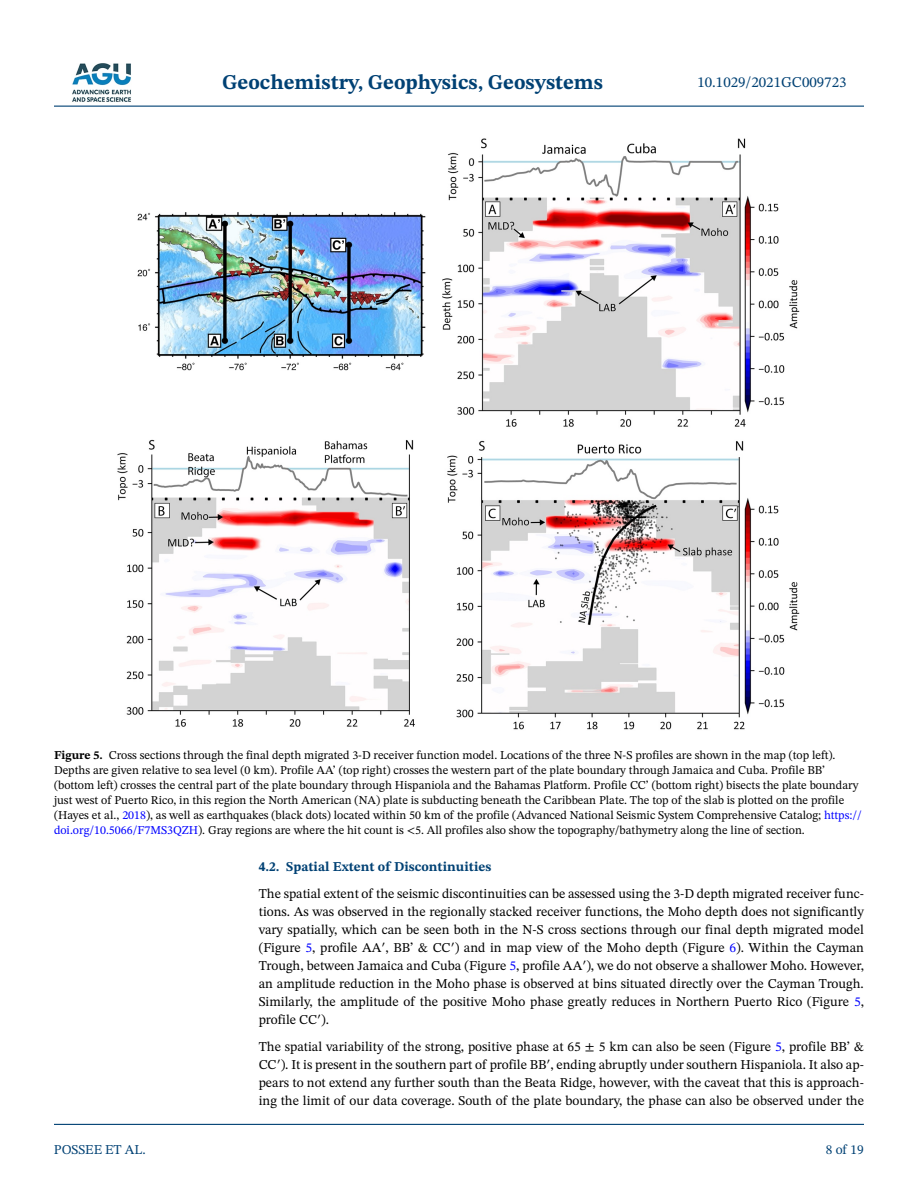
<style>
.page{position:relative;width:918px;height:1188px;background:#fff}
.page>*{position:absolute;margin:0;border:0;box-sizing:border-box;transform-origin:0 0}
.t1{font:700 21px "STIX Two Text";color:#004174}
.t2{font:15px "STIX Two Text";color:#004174}
.t3{font:13.5px/18px "STIX Two Text";color:#000;text-align:justify}
.t4{font:700 13.5px "STIX Two Text";color:#004174}
.t5{font:13.5px "STIX Two Text";color:#004174}
.t6{font:12px/15px "STIX Two Text";color:#000}
.s1{font-weight:700}
.s2{color:#00f}
.s3{font-style:italic}
</style>
<div class="page">
<hr style="left:54px;top:106px;width:810px;height:1px;background:#004174">
<hr style="left:54px;top:1124px;width:810px;height:1px;background:#004174">
<img style="left:72px;top:63px;width:59px;height:39px">
<img style="left:117px;top:138px;width:683px;height:592px">
<h1 class="t1" style="left:222px;top:67px;width:382px">Geochemistry, Geophysics, Geosystems</h1>
<p class="t2" style="left:697px;top:72px;width:151px">10.1029/2021GC009723</p>
<p class="t6" style="left:54px;top:748px;width:809px"><span class="s1">Figure 5.</span> Cross sections through the final depth migrated 3-D receiver function model. Locations of the three N-S profiles are shown in the map (top left).<br>Depths are given relative to sea level (0 km). Profile AA’ (top right) crosses the western part of the plate boundary through Jamaica and Cuba. Profile BB’ (bottom left) crosses the central part of the plate boundary through Hispaniola and the Bahamas Platform. Profile CC’ (bottom right) bisects the plate boundary just west of Puerto Rico, in this region the North American (NA) plate is subducting beneath the Caribbean Plate. The top of the slab is plotted on the profile (Hayes et al., <span class="s2">2018</span>), as well as earthquakes (black dots) located within 50 km of the profile (Advanced National Seismic System Comprehensive Catalog; <span class="s2">https:// doi.org/10.5066/F7MS3QZH</span>). Gray regions are where the hit count is <span class="s3">&lt;</span>5. All profiles also show the topography/bathymetry along the line of section.</p>
<p class="t5" style="left:54px;top:1140px;width:93px">POSSEE ET AL.</p>
<p class="t4" style="left:259px;top:857px;width:234px">4.2. Spatial Extent of Discontinuities</p>
<p class="t3" style="left:259px;top:885px;width:607px">The spatial extent of the seismic discontinuities can be assessed using the 3-D depth migrated receiver func&shy;tions. As was observed in the regionally stacked receiver functions, the Moho depth does not significantly vary spatially, which can be seen both in the N-S cross sections through our final depth migrated model (Figure <span class="s2">5</span>, profile AA′, BB’ &amp; CC′) and in map view of the Moho depth (Figure <span class="s2">6</span>). Within the Cayman Trough, between Jamaica and Cuba (Figure <span class="s2">5</span>, profile AA′), we do not observe a shallower Moho. However, an amplitude reduction in the Moho phase is observed at bins situated directly over the Cayman Trough.<br>Similarly, the amplitude of the positive Moho phase greatly reduces in Northern Puerto Rico (Figure <span class="s2">5</span>, profile CC′).</p>
<p class="t3" style="left:259px;top:1038px;width:607px">The spatial variability of the strong, positive phase at 65 ± 5 km can also be seen (Figure <span class="s2">5</span>, profile BB’ &amp; CC′). It is present in the southern part of profile BB′, ending abruptly under southern Hispaniola. It also ap&shy;pears to not extend any further south than the Beata Ridge, however, with the caveat that this is approach&shy;ing the limit of our data coverage. South of the plate boundary, the phase can also be observed under the</p>
<p class="t5" style="left:826px;top:1140px;width:40px">8 of 19</p>
</div>
